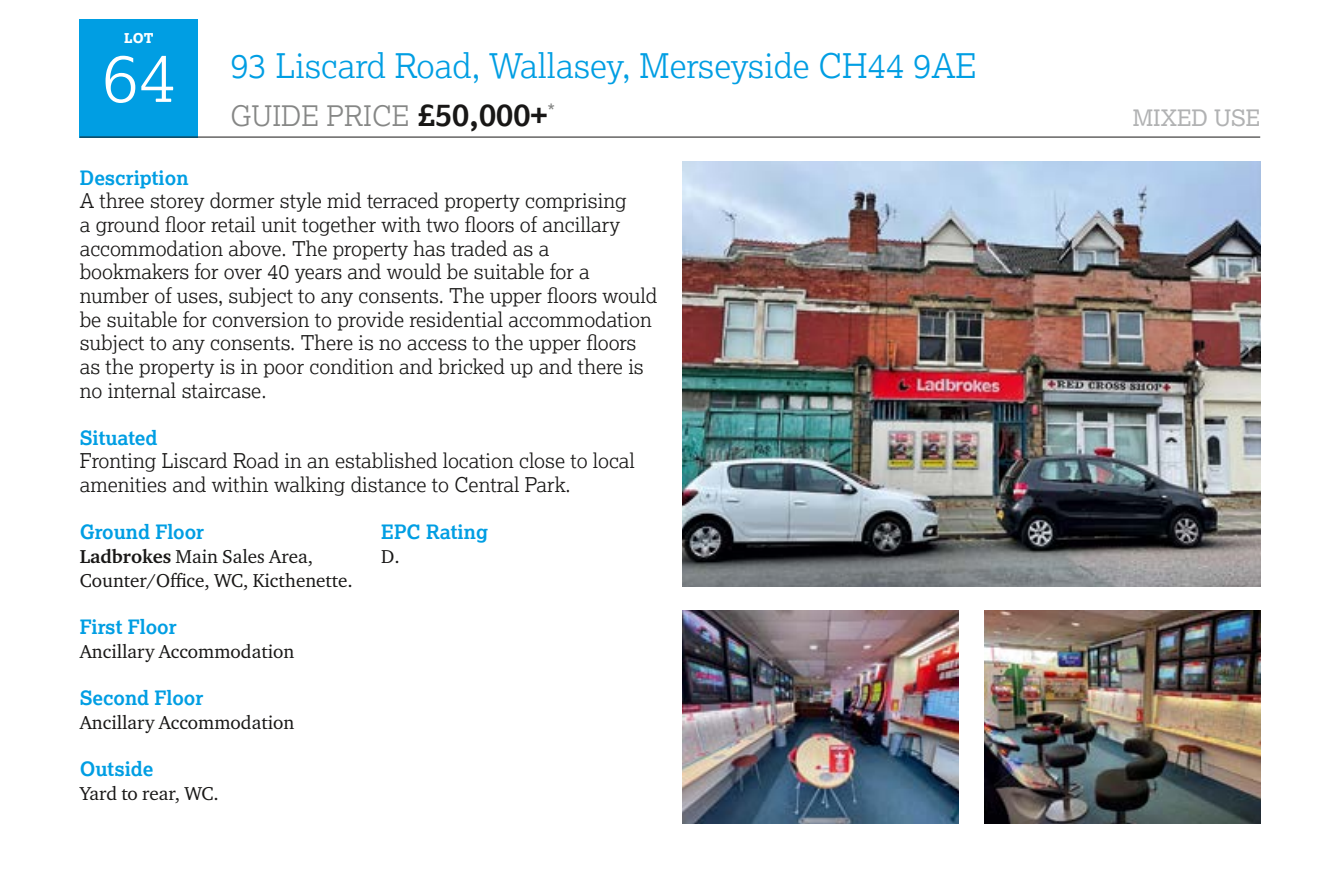
<style>
.page{position:relative;width:1340px;height:886px;background:#fff}
.page>*{position:absolute;margin:0;border:0;box-sizing:border-box;transform-origin:0 0}
.t1{font:300 67.5px "Lexia";color:#fff}
.t2{font:300 33.75px "Lexia";color:#009ee3}
.t3{font:300 28.12px "Lexia";color:#868786}
.t4{font:22.5px "Lexia";color:#b1b2b3}
.t5{font:300 20.25px/23.6px "Lexia";color:#181716}
.t6{font:700 19.8px "Lexia";color:#009ee3}
.t7{font:19.12px/23.6px "Charter ITC Pro";color:#181716}
.t8{font:800 13.5px "Lexia";color:#fff}
.s1{font-weight:700;font-size:31.5px;color:#181716}
.s2{font-weight:700}
</style>
<div class="page">
<div style="left:80px;top:19px;width:118px;height:118px;background:#009ee3"></div>
<hr style="left:80px;top:137px;width:1180px;height:1px;background:#181716">
<img style="left:682px;top:610px;width:276px;height:212px">
<img style="left:984px;top:610px;width:276px;height:212px">
<img style="left:682px;top:161px;width:578px;height:425px">
<p class="t8" style="left:124px;top:29px;width:31px">LOT</p>
<h1 class="t1" style="left:102px;top:35px;width:75px">64</h1>
<h2 class="t2" style="left:230px;top:45px;width:748px">93 Liscard Road, Wallasey, Merseyside CH44 9AE</h2>
<h3 class="t3" style="left:230px;top:97px;width:326px">GUIDE PRICE <span class="s1">£50,000+</span><sup>*</sup></h3>
<p class="t4" style="left:1132px;top:103px;width:129px">MIXED USE</p>
<p class="t6" style="left:80px;top:165px;width:110px">Description</p>
<p class="t5" style="left:80px;top:188px;width:579px">A three storey dormer style mid terraced property comprising<br>a ground floor retail unit together with two floors of ancillary accommodation above. The property has traded as a bookmakers for over 40 years and would be suitable for a number of uses, subject to any consents. The upper floors would be suitable for conversion to provide residential accommodation subject to any consents. There is no access to the upper floors as the property is in poor condition and bricked up and there is no internal staircase.</p>
<p class="t6" style="left:80px;top:425px;width:79px">Situated</p>
<p class="t5" style="left:80px;top:448px;width:556px">Fronting Liscard Road in an established location close to local amenities and within walking distance to Central Park.</p>
<p class="t6" style="left:80px;top:519px;width:126px">Ground Floor</p>
<p class="t7" style="left:80px;top:544px;width:274px"><span class="s2">Ladbrokes</span> Main Sales Area,<br>Counter/Office, WC, Kicthenette.</p>
<p class="t6" style="left:80px;top:614px;width:98px">First Floor</p>
<p class="t7" style="left:80px;top:638px;width:216px">Ancillary Accommodation</p>
<p class="t6" style="left:80px;top:685px;width:125px">Second Floor</p>
<p class="t7" style="left:80px;top:709px;width:216px">Ancillary Accommodation</p>
<p class="t6" style="left:80px;top:755px;width:75px">Outside</p>
<p class="t7" style="left:80px;top:780px;width:141px">Yard to rear, WC.</p>
<p class="t6" style="left:381px;top:519px;width:108px">EPC Rating</p>
<p class="t7" style="left:381px;top:544px;width:20px">D.</p>
</div>
